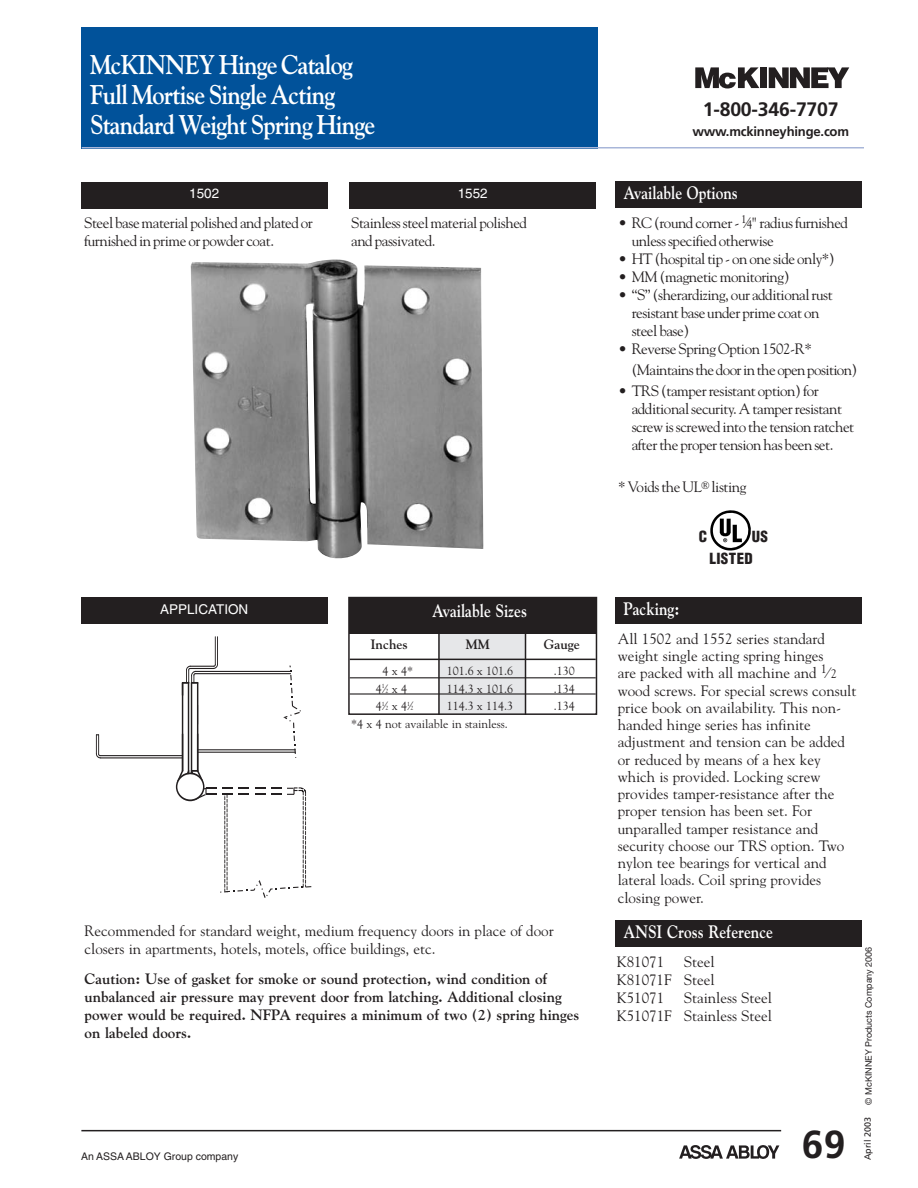
<style>
.page{position:relative;width:918px;height:1188px;background:#fff}
.page>*{position:absolute;margin:0;border:0;box-sizing:border-box;transform-origin:0 0}
.t1{font:700 39px "Frutiger";color:#231f20}
.t2{font:700 27px/30px "Goudy";letter-spacing:-.035em;color:#fff;scale:.9 1}
.t3{font:700 19.5px "Frutiger";letter-spacing:-.01em;color:#231f20}
.t4{font:700 18px "Goudy";color:#fff;scale:.85 1}
.t5{font:15px/17.2px "Goudy";color:#231f20}
.t6{font:15px/18px "Goudy";letter-spacing:-.03em;color:#231f20}
.t7{font:700 15px/18px "Goudy";color:#231f20}
.t8{font:15px/21px "Goudy";letter-spacing:-.04em;color:#231f20}
.t9{font:900 condensed 15px/22.5px "Helvetica";letter-spacing:.025em;color:#231f20}
.t10{font:13.5px "Helvetica";color:#fff}
.t11{font:700 13.5px "Goudy";color:#231f20}
.t12{font:700 13.2px "Frutiger";letter-spacing:-.015em;color:#231f20}
.t13{font:12px "Goudy";color:#231f20}
.t14{font:10.5px "Helvetica";color:#231f20}
.t15{font:9px "Helvetica Neue";color:#231f20}
.t16{font:9px "Frutiger";color:#231f20}
.s1{font-size:6px}
.s2{font-size:11.25px}
.s3{font-size:12.3px}
</style>
<div class="page">
<div style="left:81px;top:27px;width:516px;height:121px;background:#01529a"></div>
<hr style="left:82px;top:147px;width:782px;height:2px;background:#a8b6d9">
<svg style="left:679px;top:1145px;width:100px;height:14px"></svg>
<hr style="left:81px;top:1130px;width:700px;height:1px;background:#231f20">
<svg style="left:695px;top:67px;width:64px;height:21px"></svg>
<div style="left:761px;top:67px;width:6px;height:21px;background:#231f20"></div>
<svg style="left:769px;top:67px;width:80px;height:21px"></svg>
<div style="left:615px;top:597px;width:246px;height:27px;background:#231f20"></div>
<img style="left:191px;top:259px;width:292px;height:299px">
<div style="left:439px;top:633px;width:86px;height:82px;background:#e6e7e9"></div>
<div style="left:350px;top:598px;width:246px;height:35px;background:#231f20"></div>
<div style="left:348px;top:597px;width:249px;height:118px;border:2px solid #231f20"></div>
<hr style="left:350px;top:677px;width:246px;height:1px;background:#231f20">
<hr style="left:350px;top:693px;width:246px;height:2px;background:#231f20">
<hr style="left:350px;top:659px;width:246px;height:1px;background:#231f20">
<hr style="left:438px;top:632px;width:2px;height:83px;background:#231f20">
<hr style="left:525px;top:632px;width:1px;height:83px;background:#231f20">
<div style="left:615px;top:920px;width:246px;height:27px;background:#231f20"></div>
<div style="left:615px;top:181px;width:246px;height:27px;background:#231f20"></div>
<hr style="left:182px;top:683px;width:1px;height:88px;background:#231f20">
<hr style="left:101px;top:758px;width:82px;height:1px;background:#231f20">
<hr style="left:100px;top:755px;width:83px;height:1px;background:#231f20">
<svg style="left:96px;top:735px;width:5px;height:23px"></svg>
<hr style="left:196px;top:671px;width:94px;height:1px;background:#231f20">
<hr style="left:198px;top:752px;width:97px;height:1px;background:#231f20">
<hr style="left:195px;top:673px;width:96px;height:1px;background:#231f20">
<hr style="left:198px;top:750px;width:97px;height:1px;background:#231f20">
<hr style="left:197px;top:683px;width:1px;height:88px;background:#231f20">
<svg style="left:283px;top:666px;width:18px;height:92px"></svg>
<hr style="left:188px;top:682px;width:1px;height:91px;background:#231f20">
<hr style="left:191px;top:683px;width:1px;height:90px;background:#231f20">
<svg style="left:182px;top:637px;width:36px;height:58px"></svg>
<svg style="left:176px;top:768px;width:135px;height:130px"></svg>
<div style="left:81px;top:597px;width:246px;height:27px;background:#231f20"></div>
<div style="left:81px;top:182px;width:246px;height:27px;background:#231f20"></div>
<div style="left:350px;top:182px;width:246px;height:27px;background:#231f20"></div>
<svg style="left:710px;top:510px;width:41px;height:41px"></svg>
<h2 class="t2" style="left:90px;top:50px;width:318px">McKINNEY Hinge Catalog<br>Full Mortise Single Acting<br>Standard Weight Spring Hinge</h2>
<p class="t10" style="left:189px;top:189px;width:32px">1502</p>
<p class="t10" style="left:458px;top:189px;width:32px">1552</p>
<p class="t6" style="left:84px;top:214px;width:230px">Steel base material polished and plated or furnished in prime or powder coat.</p>
<p class="t6" style="left:351px;top:214px;width:177px">Stainless steel material polished and passivated.</p>
<p class="t10" style="left:160px;top:604px;width:90px">APPLICATION</p>
<p class="t4" style="left:432px;top:600px;width:113px">Available Sizes</p>
<p class="t11" style="left:370px;top:636px;width:39px">Inches</p>
<p class="t11" style="left:466px;top:636px;width:26px">MM</p>
<p class="t11" style="left:544px;top:636px;width:37px">Gauge</p>
<p class="t13" style="left:382px;top:664px;width:32px">4 x 4*</p>
<p class="t13" style="left:447px;top:664px;width:68px">101.6 x 101.6</p>
<p class="t13" style="left:554px;top:664px;width:22px">.130</p>
<p class="t13" style="left:376px;top:681px;width:33px">4<sup>1</sup>⁄<span class="s1">2</span> x 4</p>
<p class="t13" style="left:447px;top:681px;width:68px">114.3 x 101.6</p>
<p class="t13" style="left:554px;top:681px;width:22px">.134</p>
<p class="t13" style="left:376px;top:699px;width:39px">4<sup>1</sup>⁄<span class="s1">2</span> x 4<sup>1</sup>⁄<span class="s1">2</span></p>
<p class="t13" style="left:447px;top:699px;width:68px">114.3 x 114.3</p>
<p class="t13" style="left:554px;top:699px;width:22px">.134</p>
<p class="t13" style="left:351px;top:717px;width:158px">*4 x 4 not available in stainless.</p>
<p class="t5" style="left:85px;top:922px;width:471px;line-height:18px">Recommended for standard weight, medium frequency doors in place of door closers in apartments, hotels, motels, office buildings, etc.</p>
<p class="t7" style="left:85px;top:970px;width:496px">Caution: Use of gasket for smoke or sound protection, wind condition of unbalanced air pressure may prevent door from latching. Additional closing power would be required. NFPA requires a minimum of two (2) spring hinges on labeled doors.</p>
<p class="t14" style="left:81px;top:1153px;width:159px">An ASSA ABLOY Group company</p>
<h3 class="t3" style="left:703px;top:102px;width:137px">1-800-346-7707</h3>
<p class="t12" style="left:692px;top:126px;width:158px">www.mckinneyhinge.com</p>
<p class="t4" style="left:623px;top:183px;width:136px">Available Options</p>
<p class="t6" style="left:632px;top:214px;width:218px;text-indent:-13px">• RC (round corner - <sup>1</sup>⁄<span class="s2">4</span>" radius furnished unless specified otherwise</p>
<p class="t6" style="left:618px;top:250px;width:218px">• HT (hospital tip - on one side only*)</p>
<p class="t6" style="left:618px;top:268px;width:173px">• MM (magnetic monitoring)</p>
<p class="t6" style="left:632px;top:286px;width:203px;text-indent:-13px">• “S” (sherardizing, our additional rust resistant base under prime coat on steel base)</p>
<p class="t8" style="left:632px;top:338px;width:227px;text-indent:-13px">• Reverse Spring Option 1502-R* (Maintains the door in the open position)</p>
<p class="t6" style="left:632px;top:382px;width:224px;text-indent:-13px">• TRS (tamper resistant option) for additional security. A tamper resistant screw is screwed into the tension ratchet after the proper tension has been set.</p>
<p class="t6" style="left:618px;top:478px;width:130px">* Voids the UL<sup>®</sup> listing</p>
<p class="t4" style="left:623px;top:598px;width:67px">Packing:</p>
<p class="t9" style="left:699px;top:526px;width:10px">C</p>
<p class="t9" style="left:709px;top:526px;width:60px;text-indent:42px">US<br>LISTED</p>
<p class="t5" style="left:618px;top:630px;width:240px">All 1502 and 1552 series standard weight single acting spring hinges<br>are packed with all machine and <sup>1</sup>⁄<span class="s3">2 </span>wood screws. For special screws consult price book on availability. This non&shy;handed hinge series has infinite adjustment and tension can be added or reduced by means of a hex key which is provided. Locking screw provides tamper-resistance after the proper tension has been set. For unparalled tamper resistance and security choose our TRS option. Two nylon tee bearings for vertical and lateral loads. Coil spring provides closing power.</p>
<p class="t4" style="left:623px;top:922px;width:177px">ANSI Cross Reference</p>
<p class="t5" style="left:617px;top:953px;width:99px;line-height:18px;text-align:justify;text-indent:67px">Steel K81071F Steel K51071</p>
<p class="t5" style="left:617px;top:953px;width:49px">K81071</p>
<p class="t5" style="left:617px;top:989px;width:157px;line-height:18px;text-align:right">Stainless Steel<br>K51071F Stainless Steel</p>
<h1 class="t1" style="left:802px;top:1129px;width:45px">69</h1>
<p class="t15" style="left:865px;top:1105px;width:159px;rotate:-90deg">© McKINNEY Products Company 2006</p>
<p class="t16" style="left:864px;top:1160px;width:45px;rotate:-90deg">April 2003</p>
</div>
